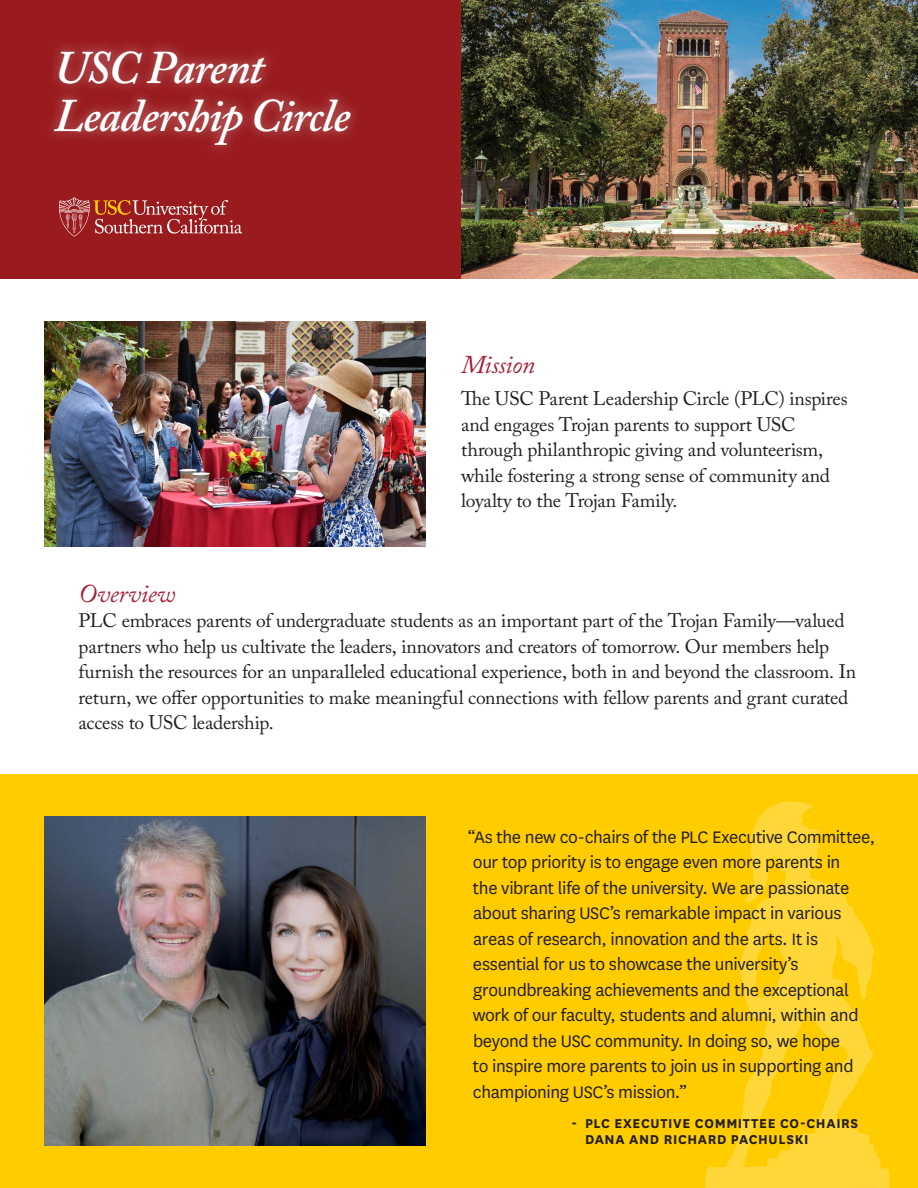
<style>
.page{position:relative;width:918px;height:1188px;background:#fff}
.page>*{position:absolute;margin:0;border:0;box-sizing:border-box;transform-origin:0 0}
.t1{font:italic 600 46.5px/48px "Adobe Caslon Pro";letter-spacing:-.025em;color:#fff}
.t2{font:italic 25.5px "Adobe Caslon Pro";letter-spacing:-.015em;color:#a62035}
.t3{font:19.5px/25.5px "Adobe Caslon Pro";letter-spacing:-.015em;color:#231f20}
.t4{font:19.5px/25.5px "National";letter-spacing:-.02em;color:#231f20}
.t5{font:700 15px/16.5px "National";letter-spacing:.045em;color:#231f20}
</style>
<div class="page">
<div style="left:0;top:774px;width:918px;height:414px;background:#fc0"></div>
<div style="left:0;top:0;width:918px;height:279px;background:#991b1e"></div>
<img style="left:461px;top:0;width:457px;height:279px">
<img style="left:45px;top:816px;width:381px;height:330px">
<svg style="left:59px;top:197px;width:183px;height:40px"></svg>
<div style="left:42px;top:38px;width:321px;height:119px;background:#fff;opacity:.2"></div>
<img style="left:45px;top:322px;width:381px;height:224px">
<svg style="left:705px;top:801px;width:185px;height:387px"></svg>
<p class="t1" style="left:54px;top:43px;width:298px">USC Parent<br>Leadership Circle</p>
<p class="t2" style="left:461px;top:349px;width:75px">Mission</p>
<p class="t3" style="left:461px;top:386px;width:388px">The USC Parent Leadership Circle (PLC) inspires and engages Trojan parents to support USC through philanthropic giving and volunteerism, while fostering a strong sense of community and loyalty to the Trojan Family.</p>
<p class="t2" style="left:79px;top:578px;width:98px">Overview</p>
<p class="t3" style="left:79px;top:608px;width:779px">PLC embraces parents of undergraduate students as an important part of the Trojan Family—valued partners who help us cultivate the leaders, innovators and creators of tomorrow. Our members help furnish the resources for an unparalleled educational experience, both in and beyond the classroom. In return, we offer opportunities to make meaningful connections with fellow parents and grant curated access to USC leadership.</p>
<p class="t4" style="left:468px;top:823px;width:409px">“As the new co-chairs of the PLC Executive Committee, our top priority is to engage even more parents in<br>the vibrant life of the university. We are passionate about sharing USC’s remarkable impact in various areas of research, innovation and the arts. It is essential for us to showcase the university’s groundbreaking achievements and the exceptional work of our faculty, students and alumni, within and beyond the USC community. In doing so, we hope<br>to inspire more parents to join us in supporting and championing USC’s mission.”</p>
<p class="t5" style="left:585px;top:1114px;width:275px;text-indent:-14px">- PLC EXECUTIVE COMMITTEE CO-CHAIRS<br>DANA AND RICHARD PACHULSKI</p>
</div>
